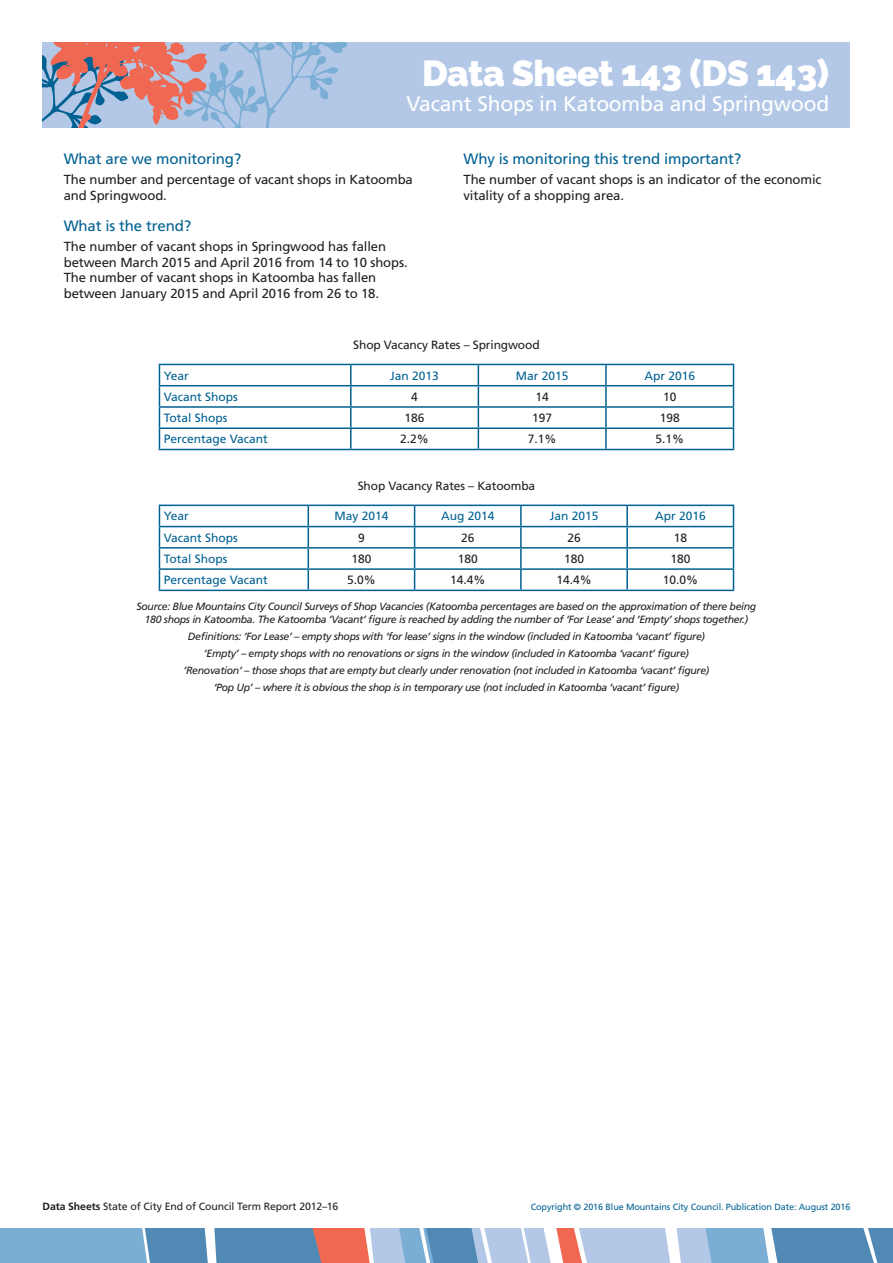
<style>
.page{position:relative;width:893px;height:1263px;background:#fff}
.page>*{position:absolute;margin:0;border:0;box-sizing:border-box;transform-origin:0 0}
.Datasheet_Heading{font:900 36px "Raleway";letter-spacing:-.01em;color:#fff}
.Datasheet_Subheading{font:21px "Frutiger LT Std";letter-spacing:-.01em;color:#fff}
.Subheads{font:15px "Frutiger LT Std";letter-spacing:-.01em;color:#006192}
.Body{font:13.2px/15.8px "Frutiger LT Std";letter-spacing:-.01em;color:#231f20}
.Table_Column_Heading{font:12px "Frutiger LT Std";color:#006192}
.Table_Centered_Main{font:12px "Frutiger LT Std";color:#231f20}
.Table_Headings{font:12px "Frutiger LT Std";letter-spacing:-.01em;color:#231f20}
.Source_Text{font:italic 10.5px/12.6px "Frutiger LT Std";letter-spacing:-.03em;color:#231f20;text-align:center}
.t1{font:10.5px "Frutiger LT Std";letter-spacing:-.01em;color:#231f20}
.t2{font:9px "Frutiger LT Std";letter-spacing:-.01em;color:#006192}
.s1{font-weight:700}
</style>
<div class="page">
<div style="left:43px;top:43px;width:807px;height:85px;background:#b3c8e6"></div>
<svg style="left:43px;top:43px;width:305px;height:85px"></svg>
<hr style="left:159px;top:364px;width:192px;height:1px;background:#006192">
<hr style="left:351px;top:364px;width:127px;height:1px;background:#006192">
<hr style="left:350px;top:365px;width:2px;height:20px;background:#006192">
<hr style="left:478px;top:364px;width:128px;height:1px;background:#006192">
<hr style="left:606px;top:364px;width:128px;height:1px;background:#006192">
<hr style="left:605px;top:365px;width:2px;height:20px;background:#006192">
<hr style="left:159px;top:385px;width:192px;height:1px;background:#006192">
<hr style="left:351px;top:385px;width:127px;height:1px;background:#006192">
<hr style="left:350px;top:386px;width:2px;height:20px;background:#006192">
<hr style="left:478px;top:385px;width:128px;height:1px;background:#006192">
<hr style="left:606px;top:385px;width:128px;height:1px;background:#006192">
<hr style="left:605px;top:386px;width:2px;height:20px;background:#006192">
<hr style="left:159px;top:406px;width:192px;height:2px;background:#006192">
<hr style="left:351px;top:406px;width:127px;height:2px;background:#006192">
<svg style="left:350px;top:408px;width:2px;height:19px"></svg>
<hr style="left:478px;top:406px;width:128px;height:2px;background:#006192">
<hr style="left:606px;top:406px;width:128px;height:2px;background:#006192">
<svg style="left:605px;top:408px;width:2px;height:19px"></svg>
<hr style="left:159px;top:427px;width:192px;height:2px;background:#006192">
<svg style="left:159px;top:365px;width:1px;height:84px"></svg>
<hr style="left:351px;top:427px;width:127px;height:2px;background:#006192">
<hr style="left:350px;top:429px;width:2px;height:20px;background:#006192">
<hr style="left:478px;top:427px;width:128px;height:2px;background:#006192">
<svg style="left:478px;top:365px;width:1px;height:84px"></svg>
<hr style="left:606px;top:427px;width:128px;height:2px;background:#006192">
<hr style="left:605px;top:429px;width:2px;height:20px;background:#006192">
<svg style="left:733px;top:365px;width:1px;height:84px"></svg>
<hr style="left:159px;top:449px;width:192px;height:1px;background:#006192">
<hr style="left:351px;top:449px;width:127px;height:1px;background:#006192">
<hr style="left:478px;top:449px;width:128px;height:1px;background:#006192">
<hr style="left:606px;top:449px;width:128px;height:1px;background:#006192">
<hr style="left:159px;top:505px;width:149px;height:1px;background:#006192">
<hr style="left:308px;top:505px;width:107px;height:1px;background:#006192">
<hr style="left:415px;top:505px;width:106px;height:1px;background:#006192">
<hr style="left:521px;top:505px;width:106px;height:1px;background:#006192">
<hr style="left:520px;top:506px;width:2px;height:20px;background:#006192">
<hr style="left:627px;top:505px;width:107px;height:1px;background:#006192">
<hr style="left:626px;top:506px;width:2px;height:20px;background:#006192">
<hr style="left:159px;top:526px;width:149px;height:1px;background:#006192">
<hr style="left:308px;top:526px;width:107px;height:1px;background:#006192">
<hr style="left:415px;top:526px;width:106px;height:1px;background:#006192">
<hr style="left:521px;top:526px;width:106px;height:1px;background:#006192">
<hr style="left:520px;top:527px;width:2px;height:20px;background:#006192">
<hr style="left:627px;top:526px;width:107px;height:1px;background:#006192">
<hr style="left:626px;top:527px;width:2px;height:20px;background:#006192">
<hr style="left:159px;top:547px;width:149px;height:2px;background:#006192">
<hr style="left:308px;top:547px;width:107px;height:2px;background:#006192">
<hr style="left:415px;top:547px;width:106px;height:2px;background:#006192">
<hr style="left:521px;top:547px;width:106px;height:2px;background:#006192">
<svg style="left:520px;top:549px;width:2px;height:19px"></svg>
<hr style="left:627px;top:547px;width:107px;height:2px;background:#006192">
<svg style="left:626px;top:549px;width:2px;height:19px"></svg>
<hr style="left:159px;top:568px;width:149px;height:2px;background:#006192">
<svg style="left:159px;top:506px;width:1px;height:84px"></svg>
<hr style="left:308px;top:568px;width:107px;height:2px;background:#006192">
<svg style="left:308px;top:506px;width:1px;height:84px"></svg>
<hr style="left:415px;top:568px;width:106px;height:2px;background:#006192">
<svg style="left:414px;top:506px;width:1px;height:84px"></svg>
<hr style="left:521px;top:568px;width:106px;height:2px;background:#006192">
<hr style="left:520px;top:570px;width:2px;height:20px;background:#006192">
<hr style="left:627px;top:568px;width:107px;height:2px;background:#006192">
<hr style="left:626px;top:570px;width:2px;height:20px;background:#006192">
<svg style="left:733px;top:506px;width:1px;height:84px"></svg>
<hr style="left:159px;top:590px;width:149px;height:1px;background:#006192">
<hr style="left:308px;top:590px;width:107px;height:1px;background:#006192">
<hr style="left:415px;top:590px;width:106px;height:1px;background:#006192">
<hr style="left:521px;top:590px;width:106px;height:1px;background:#006192">
<hr style="left:627px;top:590px;width:107px;height:1px;background:#006192">
<svg style="left:0;top:1229px;width:893px;height:34px"></svg>
<p class="Datasheet_Heading" style="left:422px;top:52px;width:409px">Data Sheet 143 (DS 143)</p>
<p class="Datasheet_Subheading" style="left:406px;top:91px;width:424px">Vacant Shops in Katoomba and Springwood</p>
<p class="Subheads" style="left:64px;top:150px;width:179px">What are we monitoring?</p>
<p class="Body" style="left:64px;top:172px;width:351px">The number and percentage of vacant shops in Katoomba and Springwood.</p>
<p class="Subheads" style="left:64px;top:217px;width:129px">What is the trend?</p>
<p class="Body" style="left:64px;top:238px;width:345px">The number of vacant shops in Springwood has fallen between March 2015 and April 2016 from 14 to 10 shops.<br>The number of vacant shops in Katoomba has fallen between January 2015 and April 2016 from 26 to 18.</p>
<p class="Subheads" style="left:463px;top:150px;width:279px">Why is monitoring this trend important?</p>
<p class="Body" style="left:463px;top:172px;width:359px">The number of vacant shops is an indicator of the economic vitality of a shopping area.</p>
<p class="Table_Headings" style="left:353px;top:338px;width:188px">Shop Vacancy Rates – Springwood</p>
<p class="Table_Column_Heading" style="left:164px;top:368px;width:27px">Year</p>
<p class="Table_Column_Heading" style="left:390px;top:368px;width:50px">Jan 2013</p>
<p class="Table_Column_Heading" style="left:516px;top:368px;width:54px">Mar 2015</p>
<p class="Table_Column_Heading" style="left:644px;top:368px;width:52px">Apr 2016</p>
<p class="Table_Column_Heading" style="left:164px;top:390px;width:76px">Vacant Shops</p>
<p class="Table_Centered_Main" style="left:411px;top:390px;width:8px">4</p>
<p class="Table_Centered_Main" style="left:535px;top:390px;width:15px">14</p>
<p class="Table_Centered_Main" style="left:663px;top:390px;width:15px">10</p>
<p class="Table_Column_Heading" style="left:164px;top:411px;width:65px">Total Shops</p>
<p class="Table_Centered_Main" style="left:405px;top:411px;width:22px">186</p>
<p class="Table_Centered_Main" style="left:532px;top:411px;width:22px">197</p>
<p class="Table_Centered_Main" style="left:660px;top:411px;width:22px">198</p>
<p class="Table_Column_Heading" style="left:164px;top:432px;width:106px">Percentage Vacant</p>
<p class="Table_Centered_Main" style="left:400px;top:432px;width:30px">2.2%</p>
<p class="Table_Centered_Main" style="left:528px;top:432px;width:30px">7.1%</p>
<p class="Table_Centered_Main" style="left:655px;top:432px;width:30px">5.1%</p>
<p class="Table_Headings" style="left:358px;top:479px;width:179px">Shop Vacancy Rates – Katoomba</p>
<p class="Table_Column_Heading" style="left:164px;top:509px;width:27px">Year</p>
<p class="Table_Column_Heading" style="left:334px;top:509px;width:56px">May 2014</p>
<p class="Table_Column_Heading" style="left:441px;top:509px;width:55px">Aug 2014</p>
<p class="Table_Column_Heading" style="left:550px;top:509px;width:50px">Jan 2015</p>
<p class="Table_Column_Heading" style="left:655px;top:509px;width:52px">Apr 2016</p>
<p class="Table_Column_Heading" style="left:164px;top:530px;width:76px">Vacant Shops</p>
<p class="Table_Centered_Main" style="left:358px;top:530px;width:8px">9</p>
<p class="Table_Centered_Main" style="left:461px;top:530px;width:15px">26</p>
<p class="Table_Centered_Main" style="left:567px;top:530px;width:15px">26</p>
<p class="Table_Centered_Main" style="left:674px;top:530px;width:15px">18</p>
<p class="Table_Column_Heading" style="left:164px;top:552px;width:65px">Total Shops</p>
<p class="Table_Centered_Main" style="left:351px;top:552px;width:22px">180</p>
<p class="Table_Centered_Main" style="left:458px;top:552px;width:22px">180</p>
<p class="Table_Centered_Main" style="left:564px;top:552px;width:22px">180</p>
<p class="Table_Centered_Main" style="left:670px;top:552px;width:22px">180</p>
<p class="Table_Column_Heading" style="left:164px;top:573px;width:106px">Percentage Vacant</p>
<p class="Table_Centered_Main" style="left:347px;top:573px;width:30px">5.0%</p>
<p class="Table_Centered_Main" style="left:450px;top:573px;width:37px">14.4%</p>
<p class="Table_Centered_Main" style="left:556px;top:573px;width:37px">14.4%</p>
<p class="Table_Centered_Main" style="left:663px;top:573px;width:37px">10.0%</p>
<p class="Source_Text" style="left:137px;top:601px;width:621px">Source: Blue Mountains City Council Surveys of Shop Vacancies (Katoomba percentages are based on the approximation of there being<br>180 shops in Katoomba. The Katoomba ‘Vacant’ figure is reached by adding the number of ‘For Lease’ and ‘Empty’ shops together.)</p>
<p class="Source_Text" style="left:188px;top:630px;width:518px">Definitions: ‘For Lease’ – empty shops with ‘for lease’ signs in the window (included in Katoomba ‘vacant’ figure)</p>
<p class="Source_Text" style="left:204px;top:647px;width:487px">‘Empty’ – empty shops with no renovations or signs in the window (included in Katoomba ‘vacant’ figure)</p>
<p class="Source_Text" style="left:184px;top:664px;width:527px">‘Renovation’ – those shops that are empty but clearly under renovation (not included in Katoomba ‘vacant’ figure)</p>
<p class="Source_Text" style="left:214px;top:681px;width:467px">‘Pop Up’ – where it is obvious the shop is in temporary use (not included in Katoomba ‘vacant’ figure)</p>
<p class="t1" style="left:43px;top:1200px;width:297px"><span class="s1">Data Sheets</span> State of City End of Council Term Report 2012–16</p>
<p class="t2" style="left:531px;top:1201px;width:321px">Copyright © 2016 Blue Mountains City Council. Publication Date: August 2016</p>
</div>
